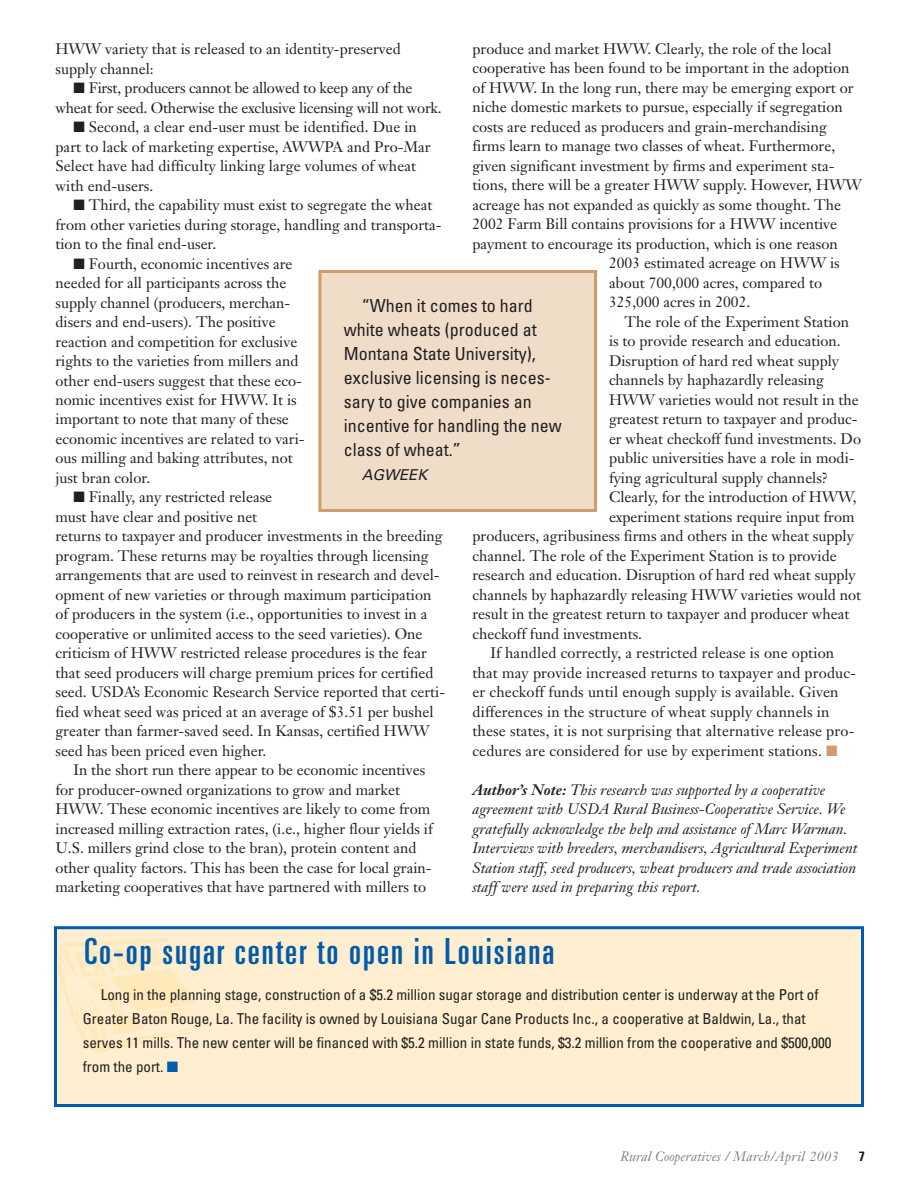
<style>
.page{position:relative;width:918px;height:1188px;background:#fff}
.page>*{position:absolute;margin:0;border:0;box-sizing:border-box;transform-origin:0 0}
.t1{font:ultra-condensed 36px "Univers";letter-spacing:.055em;color:#005baa}
.t2{font:condensed 18px/24px "Univers";color:#231f1f}
.t3{font:15px/19.5px "Janson Text";color:#231f1f}
.t4{font:condensed 15px/24px "Univers";color:#231f1f}
.t5{font:italic 15px/19.5px "Janson Text";color:#231f1f}
.t6{font:italic 15px "Univers";color:#231f1f}
.t7{font:italic 13.5px "Janson Text";color:#808284}
.t8{font:700 condensed 13.5px "Univers";color:#231f1f}
.s1{color:#d09b6e}
.s2{font-weight:700}
.s3{color:#005baa}
</style>
<div class="page">
<div style="left:320px;top:272px;width:276px;height:238px;background:#efddc8"></div>
<div style="left:318px;top:270px;width:279px;height:242px;border:3px solid #d09b6e"></div>
<div style="left:56px;top:928px;width:807px;height:178px;background:#ffeecf"></div>
<img style="left:58px;top:939px;width:164px;height:113px">
<div style="left:54px;top:926px;width:810px;height:181px;border:3px solid #005baa"></div>
<p class="t3" style="left:472px;top:41px;width:361px">produce and market HWW. Clearly, the role of the local</p>
<p class="t3" style="left:472px;top:60px;width:379px">cooperative has been found to be important in the adoption</p>
<p class="t3" style="left:472px;top:80px;width:383px">of HWW. In the long run, there may be emerging export or</p>
<p class="t3" style="left:472px;top:99px;width:372px">niche domestic markets to pursue, especially if segregation</p>
<p class="t3" style="left:472px;top:119px;width:356px">costs are reduced as producers and grain-merchandising</p>
<p class="t3" style="left:472px;top:138px;width:364px">firms learn to manage two classes of wheat. Furthermore,</p>
<p class="t3" style="left:472px;top:158px;width:364px">given significant investment by firms and experiment sta-</p>
<p class="t3" style="left:472px;top:177px;width:391px">tions, there will be a greater HWW supply. However, HWW</p>
<p class="t3" style="left:472px;top:197px;width:370px">acreage has not expanded as quickly as some thought. The</p>
<p class="t3" style="left:472px;top:216px;width:366px">2002 Farm Bill contains provisions for a HWW incentive</p>
<p class="t3" style="left:472px;top:236px;width:367px">payment to encourage its production, which is one reason</p>
<p class="t3" style="left:609px;top:255px;width:232px">2003 estimated acreage on HWW is</p>
<p class="t3" style="left:609px;top:275px;width:215px">about 700,000 acres, compared to</p>
<p class="t3" style="left:609px;top:294px;width:143px">325,000 acres in 2002.</p>
<p class="t3" style="left:625px;top:314px;width:226px">The role of the Experiment Station</p>
<p class="t3" style="left:609px;top:333px;width:233px">is to provide research and education.</p>
<p class="t3" style="left:609px;top:353px;width:232px">Disruption of hard red wheat supply</p>
<p class="t3" style="left:609px;top:372px;width:216px">channels by haphazardly releasing</p>
<p class="t3" style="left:609px;top:392px;width:251px">HWW varieties would not result in the</p>
<p class="t3" style="left:609px;top:411px;width:250px">greatest return to taxpayer and produc-</p>
<p class="t3" style="left:609px;top:431px;width:254px">er wheat checkoff fund investments. Do</p>
<p class="t3" style="left:609px;top:450px;width:247px">public universities have a role in modi-</p>
<p class="t3" style="left:609px;top:470px;width:221px">fying agricultural supply channels?</p>
<p class="t3" style="left:609px;top:489px;width:249px">Clearly, for the introduction of HWW,</p>
<p class="t3" style="left:609px;top:509px;width:247px">experiment stations require input from</p>
<p class="t3" style="left:472px;top:528px;width:383px">producers, agribusiness firms and others in the wheat supply</p>
<p class="t3" style="left:472px;top:548px;width:366px">channel. The role of the Experiment Station is to provide</p>
<p class="t3" style="left:472px;top:567px;width:385px">research and education. Disruption of hard red wheat supply</p>
<p class="t3" style="left:472px;top:587px;width:390px">channels by haphazardly releasing HWW varieties would not</p>
<p class="t3" style="left:472px;top:606px;width:378px">result in the greatest return to taxpayer and producer wheat</p>
<p class="t3" style="left:472px;top:626px;width:171px">checkoff fund investments.</p>
<p class="t3" style="left:491px;top:645px;width:345px">If handled correctly, a restricted release is one option</p>
<p class="t3" style="left:472px;top:665px;width:385px">that may provide increased returns to taxpayer and produc-</p>
<p class="t3" style="left:472px;top:684px;width:368px">er checkoff funds until enough supply is available. Given</p>
<p class="t3" style="left:472px;top:704px;width:359px">differences in the structure of wheat supply channels in</p>
<p class="t3" style="left:472px;top:723px;width:384px">these states, it is not surprising that alternative release pro-</p>
<p class="t3" style="left:472px;top:743px;width:367px">cedures are considered for use by experiment stations. <span class="s1">■</span></p>
<p class="t5" style="left:472px;top:782px;width:387px"><span class="s2">Author’s Note:</span> This research was supported by a cooperative agreement with USDA Rural Business-Cooperative Service. We gratefully acknowledge the help and assistance of Marc Warman.<br>Interviews with breeders, merchandisers, Agricultural Experiment Station staff, seed producers, wheat producers and trade association staff were used in preparing this report.</p>
<p class="t3" style="left:56px;top:41px;width:347px">HWW variety that is released to an identity-preserved supply channel:</p>
<p class="t3" style="left:56px;top:80px;width:388px;text-indent:18px">■ First, producers cannot be allowed to keep any of the wheat for seed. Otherwise the exclusive licensing will not work.</p>
<p class="t3" style="left:56px;top:119px;width:377px;text-indent:18px">■ Second, a clear end-user must be identified. Due in part to lack of marketing expertise, AWWPA and Pro-Mar Select have had difficulty linking large volumes of wheat with end-users.</p>
<p class="t3" style="left:56px;top:197px;width:388px;text-indent:18px">■ Third, the capability must exist to segregate the wheat from other varieties during storage, handling and transporta&shy;tion to the final end-user.</p>
<p class="t3" style="left:56px;top:255px;width:251px;text-indent:18px">■ Fourth, economic incentives are needed for all participants across the supply channel (producers, merchan&shy;disers and end-users). The positive reaction and competition for exclusive rights to the varieties from millers and other end-users suggest that these eco&shy;nomic incentives exist for HWW. It is important to note that many of these economic incentives are related to vari&shy;ous milling and baking attributes, not just bran color.</p>
<p class="t3" style="left:56px;top:489px;width:391px;text-indent:18px">■ Finally, any restricted release<br>must have clear and positive net<br>returns to taxpayer and producer investments in the breeding program. These returns may be royalties through licensing arrangements that are used to reinvest in research and devel&shy;opment of new varieties or through maximum participation of producers in the system (i.e., opportunities to invest in a cooperative or unlimited access to the seed varieties). One criticism of HWW restricted release procedures is the fear that seed producers will charge premium prices for certified seed. USDA’s Economic Research Service reported that certi&shy;fied wheat seed was priced at an average of $3.51 per bushel greater than farmer-saved seed. In Kansas, certified HWW seed has been priced even higher.</p>
<p class="t3" style="left:56px;top:762px;width:379px;text-indent:18px">In the short run there appear to be economic incentives for producer-owned organizations to grow and market HWW. These economic incentives are likely to come from increased milling extraction rates, (i.e., higher flour yields if U.S. millers grind close to the bran), protein content and other quality factors. This has been the case for local grain&shy;marketing cooperatives that have partnered with millers to</p>
<p class="t2" style="left:344px;top:295px;width:219px;text-indent:18px">“When it comes to hard white wheats (produced at<br>Montana State University), exclusive licensing is neces&shy;sary to give companies an incentive for handling the new class of wheat.”</p>
<p class="t6" style="left:362px;top:469px;width:67px">AGWEEK</p>
<h1 class="t1" style="left:84px;top:938px;width:472px">Co-op sugar center to open in Louisiana</h1>
<p class="t4" style="left:83px;top:984px;width:750px;text-indent:18px">Long in the planning stage, construction of a $5.2 million sugar storage and distribution center is underway at the Port of Greater Baton Rouge, La. The facility is owned by Louisiana Sugar Cane Products Inc., a cooperative at Baldwin, La., that serves 11 mills. The new center will be financed with $5.2 million in state funds, $3.2 million from the cooperative and $500,000 from the port. <span class="s3">■</span></p>
<p class="t7" style="left:621px;top:1152px;width:220px">Rural Cooperatives / March/April 2003</p>
<p class="t8" style="left:859px;top:1152px;width:7px">7</p>
</div>
